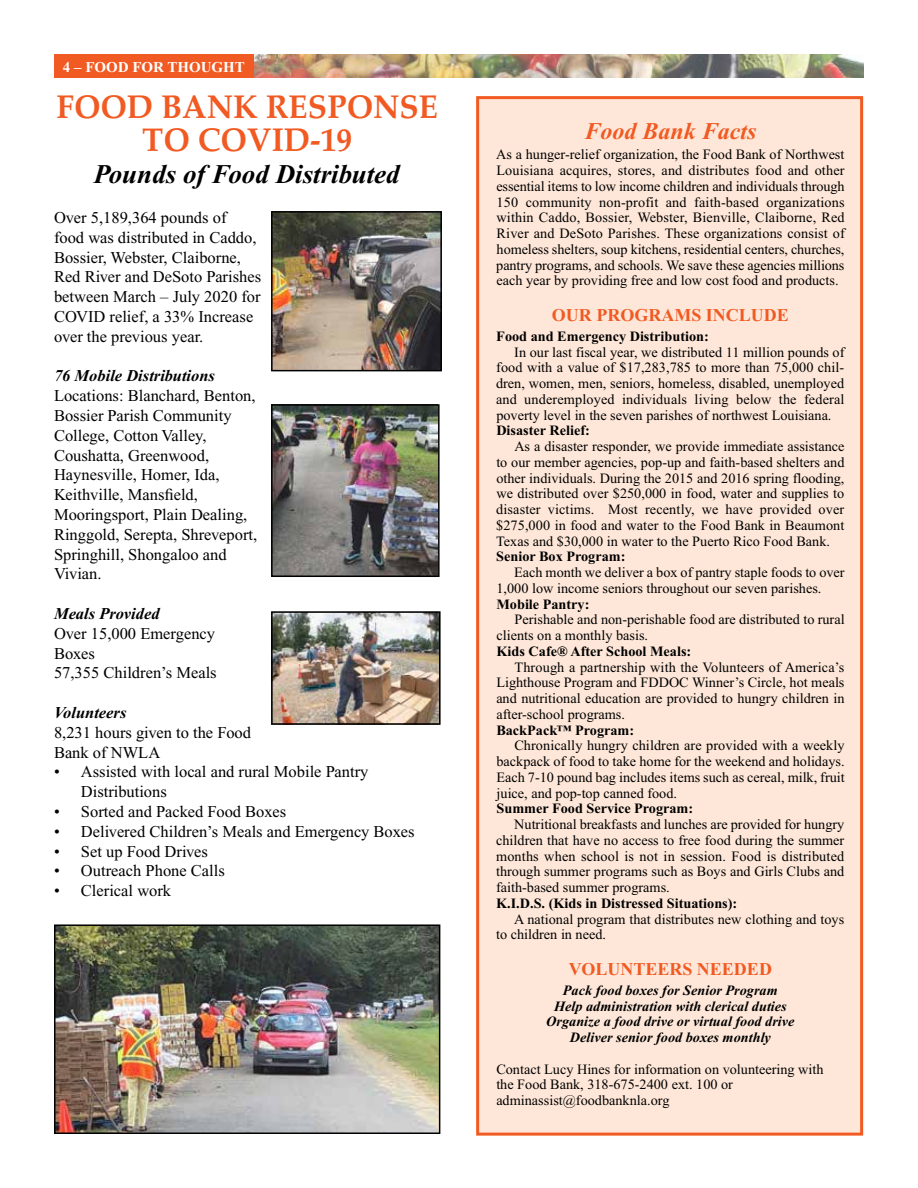
<style>
.page{position:relative;width:918px;height:1188px;background:#fff}
.page>*{position:absolute;margin:0;border:0;box-sizing:border-box;transform-origin:0 0}
.t1{font:700 33px/33px "Palatino";color:#f15a22;text-align:center;scale:.96 1}
.t2{font:italic 700 27px "Times New Roman";color:#000}
.t3{font:italic 700 24px "Times New Roman";color:#f15a22}
.t4{font:700 18px "Times New Roman";color:#f15a22}
.t5{font:16.5px/19.8px "Times New Roman";color:#000}
.t6{font:italic 700 16.5px "Times New Roman";color:#000}
.t7{font:700 15px "Times New Roman";color:#fff}
.t8{font:14.25px/15.8px "Times New Roman";color:#000;text-align:justify}
.t9{font:700 14.25px "Times New Roman";color:#000}
.t10{font:italic 700 14.25px/15.8px "Times New Roman";color:#000;text-align:center}
</style>
<div class="page">
<img style="left:274px;top:214px;width:165px;height:154px">
<div style="left:271px;top:211px;width:171px;height:160px;border:2px solid #000"></div>
<img style="left:274px;top:407px;width:163px;height:167px">
<div style="left:271px;top:404px;width:169px;height:173px;border:2px solid #000"></div>
<img style="left:57px;top:927px;width:380px;height:204px">
<div style="left:54px;top:924px;width:386px;height:210px;border:2px solid #000"></div>
<img style="left:254px;top:54px;width:610px;height:24px">
<div style="left:54px;top:54px;width:200px;height:24px;background:#f15a22"></div>
<div style="left:479px;top:99px;width:381px;height:1034px;background:#fee7d8"></div>
<div style="left:476px;top:96px;width:387px;height:1040px;border:3px solid #f15a22"></div>
<img style="left:274px;top:614px;width:164px;height:108px">
<div style="left:271px;top:611px;width:170px;height:114px;border:2px solid #000"></div>
<p class="t7" style="left:63px;top:58px;width:184px">4 – FOOD FOR THOUGHT</p>
<h1 class="t1" style="left:57px;top:89px;width:399px">FOOD BANK RESPONSE<br>TO COVID-19</h1>
<h2 class="t2" style="left:94px;top:160px;width:307px">Pounds of Food Distributed</h2>
<p class="t5" style="left:54px;top:208px;width:209px">Over 5,189,364 pounds of<br>food was distributed in Caddo,<br>Bossier, Webster, Claiborne,<br>Red River and DeSoto Parishes between March – July 2020 for<br>COVID relief, a 33% Increase over the previous year.</p>
<p class="t6" style="left:54px;top:367px;width:163px">76 Mobile Distributions</p>
<p class="t5" style="left:54px;top:386px;width:205px">Locations: Blanchard, Benton,<br>Bossier Parish Community<br>College, Cotton Valley,<br>Coushatta, Greenwood,<br>Haynesville, Homer, Ida,<br>Keithville, Mansfield,<br>Mooringsport, Plain Dealing,<br>Ringgold, Serepta, Shreveport,<br>Springhill, Shongaloo and<br>Vivian.</p>
<p class="t6" style="left:54px;top:605px;width:107px">Meals Provided</p>
<p class="t5" style="left:54px;top:623px;width:164px">Over 15,000 Emergency<br>Boxes<br>57,355 Children’s Meals</p>
<p class="t6" style="left:54px;top:704px;width:74px">Volunteers</p>
<p class="t5" style="left:54px;top:722px;width:199px">8,231 hours given to the Food<br>Bank of NWLA</p>
<p class="t5" style="left:81px;top:762px;width:289px;text-indent:-27px">• Assisted with local and rural Mobile Pantry<br>Distributions</p>
<p class="t5" style="left:54px;top:802px;width:234px">• Sorted and Packed Food Boxes</p>
<p class="t5" style="left:54px;top:821px;width:362px">• Delivered Children’s Meals and Emergency Boxes</p>
<p class="t5" style="left:54px;top:841px;width:155px">• Set up Food Drives</p>
<p class="t5" style="left:54px;top:861px;width:172px">• Outreach Phone Calls</p>
<p class="t5" style="left:54px;top:881px;width:119px">• Clerical work</p>
<h3 class="t3" style="left:584px;top:114px;width:174px">Food Bank Facts</h3>
<p class="t8" style="left:496px;top:146px;width:350px">As a hunger-relief organization, the Food Bank of Northwest Louisiana acquires, stores, and distributes food and other essential items to low income children and individuals through 150 community non-profit and faith-based organizations within Caddo, Bossier, Webster, Bienville, Claiborne, red river and DeSoto Parishes. These organizations consist of homeless shelters, soup kitchens, residential centers, churches, pantry programs, and schools. We save these agencies millions each year by providing free and low cost food and products.</p>
<p class="t4" style="left:552px;top:302px;width:238px">OUR PROGRAMS INCLUDE</p>
<p class="t9" style="left:496px;top:326px;width:214px">Food and Emergency Distribution:</p>
<p class="t8" style="left:496px;top:344px;width:350px;text-indent:18px">In our last fiscal year, we distributed 11 million pounds of food with a value of $17,283,785 to more than 75,000 chil&shy;dren, women, men, seniors, homeless, disabled, unemployed and underemployed individuals living below the federal poverty level in the seven parishes of northwest Louisiana.</p>
<p class="t9" style="left:496px;top:421px;width:95px">Disaster Relief:</p>
<p class="t8" style="left:496px;top:438px;width:350px;text-indent:18px">As a disaster responder, we provide immediate assistance to our member agencies, pop-up and faith-based shelters and other individuals. During the 2015 and 2016 spring flooding, we distributed over $250,000 in food, water and supplies to disaster victims. Most recently, we have provided over $275,000 in food and water to the Food Bank in Beaumont Texas and $30,000 in water to the Puerto rico Food Bank.</p>
<p class="t9" style="left:496px;top:547px;width:131px">Senior Box Program:</p>
<p class="t8" style="left:497px;top:564px;width:350px;text-indent:18px">Each month we deliver a box of pantry staple foods to over<br>1,000 low income seniors throughout our seven parishes.</p>
<p class="t9" style="left:497px;top:594px;width:95px">Mobile Pantry:</p>
<p class="t8" style="left:497px;top:611px;width:350px;text-indent:18px">Perishable and non-perishable food are distributed to rural clients on a monthly basis.</p>
<p class="t9" style="left:497px;top:641px;width:196px">Kids Cafe® After School Meals:</p>
<p class="t8" style="left:496px;top:659px;width:350px;text-indent:18px">Through a partnership with the Volunteers of America’s Lighthouse Program and FDDOC Winner’s Circle, hot meals and nutritional education are provided to hungry children in after-school programs.</p>
<p class="t9" style="left:496px;top:720px;width:139px">BackPack™ Program:</p>
<p class="t8" style="left:496px;top:737px;width:350px;text-indent:18px">Chronically hungry children are provided with a weekly backpack of food to take home for the weekend and holidays.<br>Each 7-10 pound bag includes items such as cereal, milk, fruit juice, and pop-top canned food.</p>
<p class="t9" style="left:497px;top:799px;width:198px">Summer Food Service Program:</p>
<p class="t8" style="left:496px;top:816px;width:350px;text-indent:18px">Nutritional breakfasts and lunches are provided for hungry children that have no access to free food during the summer months when school is not in session. Food is distributed through summer programs such as Boys and Girls Clubs and faith-based summer programs.</p>
<p class="t9" style="left:496px;top:893px;width:243px">K.I.D.S. (Kids in Distressed Situations):</p>
<p class="t8" style="left:496px;top:911px;width:350px;text-indent:18px">A national program that distributes new clothing and toys to children in need.</p>
<p class="t4" style="left:569px;top:956px;width:205px">VOLUNTEERS NEEDED</p>
<p class="t10" style="left:546px;top:982px;width:250px">Pack food boxes for Senior Program<br>Help administration with clerical duties Organize a food drive or virtual food drive Deliver senior food boxes monthly</p>
<p class="t8" style="left:496px;top:1061px;width:329px;text-align:left">Contact Lucy Hines for information on volunteering with the Food Bank, 318-675-2400 ext. 100 or adminassist@foodbanknla.org</p>
</div>
